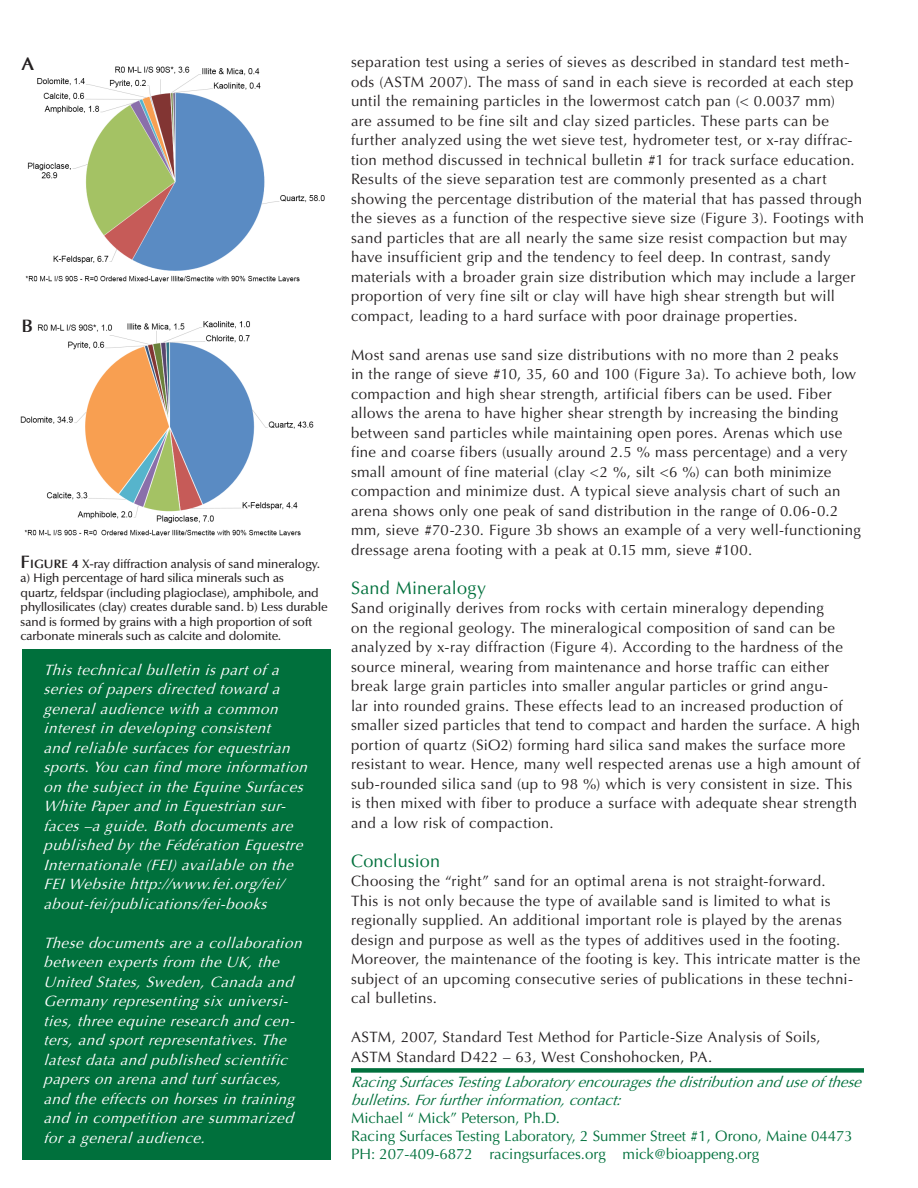
<style>
.page{position:relative;width:918px;height:1188px;background:#fff}
.page>*{position:absolute;margin:0;border:0;box-sizing:border-box;transform-origin:0 0}
.t1{font:18px "Optima";letter-spacing:.015em;color:#00703c}
.t2{font:700 18px "Optima";color:#231f20}
.t3{font:15px/19.5px "Optima";letter-spacing:.02em;color:#231f20}
.t4{font:italic 15px/19.5px "Optima";color:#fff}
.t5{font:15px "Optima";color:#00703c}
.t6{font:italic 15px/18px "Optima";color:#00703c}
.t7{font:500 12px/14.4px "Optima BQ";color:#231f20}
.s1{font-family:"Optima";font-weight:700;font-size:18px}
.s2{font-family:"Optima";font-weight:700}
</style>
<div class="page">
<img style="left:21px;top:321px;width:293px;height:215px">
<div style="left:351px;top:1068px;width:513px;height:5px;background:#00703c"></div>
<div style="left:22px;top:649px;width:309px;height:511px;background:#00703c"></div>
<img style="left:25px;top:66px;width:300px;height:216px">
<p class="t2" style="left:22px;top:53px;width:14px">A</p>
<p class="t2" style="left:22px;top:315px;width:13px">B</p>
<p class="t7" style="left:21px;top:557px;width:309px"><span class="s1">F</span><span class="s2">IGURE 4</span> X-ray diffraction analysis of sand mineralogy. a) High percentage of hard silica minerals such as<br>quartz, feldspar (including plagioclase), amphibole, and phyllosilicates (clay) creates durable sand. b) Less durable sand is formed by grains with a high proportion of soft carbonate minerals such as calcite and dolomite.</p>
<p class="t4" style="left:43px;top:660px;width:270px">Thistechnicalbulletin ispartofa seriesofpapersdirected toward a generalaudiencewith acommon interestin developingconsistent<br>and reliablesurfacesforequestrian sports.You can find moreinformation on thesubjectin theEquineSurfaces WhitePaperand in Equestrian sur&shy;faces–aguide.Both documentsare published bytheFédération Equestre Internationale(FEI)availableon the FEIWebsitehttp://www.fei.org/fei/ about-fei/publications/fei-books</p>
<p class="t4" style="left:43px;top:933px;width:265px">Thesedocumentsareacollaboration between expertsfrom theUK,the United States,Sweden,Canadaand Germanyrepresentingsixuniversi&shy;ties,threeequineresearch and cen&shy;ters,and sportrepresentatives.The latestdataand published scientific paperson arenaand turfsurfaces, and theeffectson horsesin training and in competition aresummarized forageneralaudience.</p>
<p class="t3" style="left:351px;top:52px;width:515px">separation test using a series of sieves as described in standard test meth&shy;ods (ASTM 2007). The mass of sand in each sieve is recorded at each step until the remaining particles in the lowermost catch pan (&lt; 0.0037 mm)<br>are assumed to be fine silt and clay sized particles. These parts can be further analyzed using the wet sieve test, hydrometer test, or x-ray diffrac&shy;tion method discussed in technical bulletin #1 for track surface education.<br>Results of the sieve separation test are commonly presented as a chart showing the percentage distribution of the material that has passed through the sieves as a function of the respective sieve size (Figure 3). Footings with sand particles that are all nearly the same size resist compaction but may have insufficient grip and the tendency to feel deep. In contrast, sandy materials with a broader grain size distribution which may include a larger proportion of very fine silt or clay will have high shear strength but will compact, leading to a hard surface with poor drainage properties.</p>
<p class="t3" style="left:351px;top:345px;width:511px">Most sand arenas use sand size distributions with no more than 2 peaks<br>in the range of sieve #10, 35, 60 and 100 (Figure 3a). To achieve both, low compaction and high shear strength, artificial fibers can be used. Fiber allows the arena to have higher shear strength by increasing the binding between sand particles while maintaining open pores. Arenas which use fine and coarse fibers (usually around 2.5 % mass percentage) and a very small amount of fine material (clay &lt;2 %, silt &lt;6 %) can both minimize compaction and minimize dust. A typical sieve analysis chart of such an arena shows only one peak of sand distribution in the range of 0.06-0.2 mm, sieve #70-230. Figure 3b shows an example of a very well-functioning dressage arena footing with a peak at 0.15 mm, sieve #100.</p>
<p class="t1" style="left:351px;top:577px;width:137px">Sand Mineralogy</p>
<p class="t3" style="left:351px;top:598px;width:511px">Sand originally derives from rocks with certain mineralogy depending<br>on the regional geology. The mineralogical composition of sand can be analyzed by x-ray diffraction (Figure 4). According to the hardness of the source mineral, wearing from maintenance and horse traffic can either break large grain particles into smaller angular particles or grind angu-<br>lar into rounded grains. These effects lead to an increased production of smaller sized particles that tend to compact and harden the surface. A high portion of quartz (SiO2) forming hard silica sand makes the surface more resistant to wear. Hence, many well respected arenas use a high amount of sub-rounded silica sand (up to 98 %) which is very consistent in size. This is then mixed with fiber to produce a surface with adequate shear strength and a low risk of compaction.</p>
<p class="t1" style="left:351px;top:850px;width:91px">Conclusion</p>
<p class="t3" style="left:351px;top:871px;width:511px">Choosing the “right” sand for an optimal arena is not straight-forward.<br>This is not only because the type of available sand is limited to what is regionally supplied. An additional important role is played by the arenas design and purpose as well as the types of additives used in the footing.<br>Moreover, the maintenance of the footing is key. This intricate matter is the subject of an upcoming consecutive series of publications in these techni&shy;cal bulletins.</p>
<p class="t3" style="left:351px;top:1027px;width:471px">ASTM, 2007, Standard Test Method for Particle-Size Analysis of Soils,<br>ASTM Standard D422 – 63, West Conshohocken, PA.</p>
<p class="t6" style="left:351px;top:1073px;width:517px">RacingSurfacesTestingLaboratoryencouragesthedistributionanduseofthese bulletins.Forfurtherinformation,contact:</p>
<p class="t5" style="left:351px;top:1109px;width:211px">Michael “ Mick” Peterson, Ph.D.</p>
<p class="t5" style="left:351px;top:1127px;width:503px">Racing Surfaces Testing Laboratory, 2 Summer Street #1, Orono, Maine 04473</p>
<p class="t5" style="left:351px;top:1145px;width:410px">PH: 207-409-6872 racingsurfaces.org mick@bioappeng.org</p>
</div>
